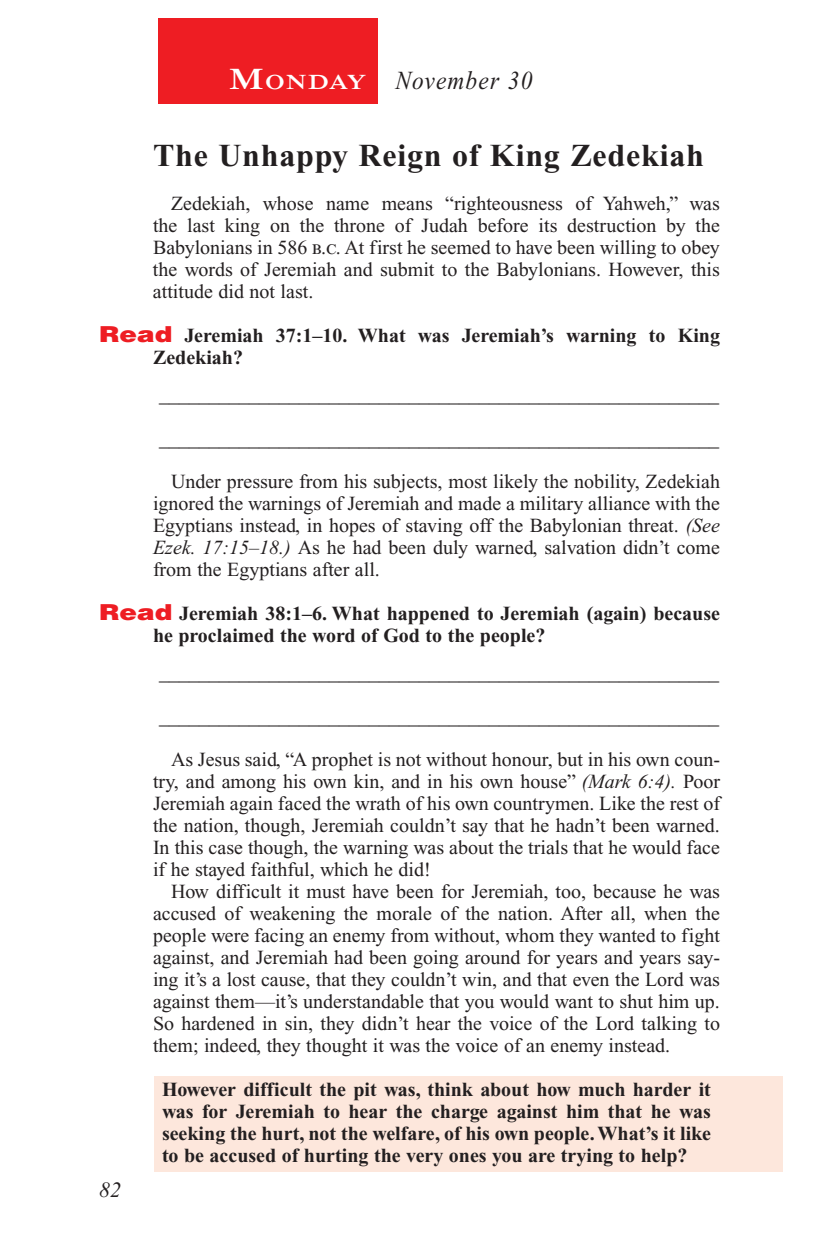
<style>
.page{position:relative;width:819px;height:1260px;background:#fff}
.page>*{position:absolute;margin:0;border:0;box-sizing:border-box;transform-origin:0 0}
.Head{font:700 32px "Times New Roman PS Std";letter-spacing:.025em;color:#231f20}
.Lesson_Dates{font:italic 26px "Times New Roman PS Std";letter-spacing:.05em;color:#231f20;scale:.9 1}
.t1{font:italic 22px "Times New Roman PS Std";color:#231f20}
.Daily_Header{font:600 21px "Times NRMT Std";letter-spacing:.045em;color:#fff;scale:1.1 1}
.Body{font:20px/22px "Times New Roman PS Std";color:#231f20;text-align:justify}
.x-screened_box-text{font:700 20px/22px "Times New Roman PS Std";color:#231f20;text-align:justify}
.Question{font:700 20px/22px "Times New Roman PS Std";color:#231f20}
.Blank_Lines_SB{font:20px "Times New Roman PS Std";color:#231f20}
.Blank_Lines{font:20px "Times New Roman PS Std";color:#231f20}
.s1{font-size:30px}
.s2{font-family:"Helvetica LT Std";font-weight:900;font-size:22px;color:#ee1d23}
.s3{font-style:italic}
</style>
<div class="page">
<div style="left:158px;top:18px;width:220px;height:86px;background:#ee1d23"></div>
<div style="left:155px;top:1076px;width:628px;height:96px;background:#fde7dc"></div>
<p class="Daily_Header" style="left:229px;top:70px;width:127px"><span class="s1">M</span>ONDAY</p>
<p class="Lesson_Dates" style="left:396px;top:66px;width:154px">November 30</p>
<p class="Head" style="left:153px;top:138px;width:553px">The Unhappy Reign of King Zedekiah</p>
<p class="Body" style="left:153px;top:193px;width:568px;text-indent:18px">Zedekiah, whose name means “righteousness of Yahweh,” was the last king on the throne of Judah before its destruction by the Babylonians in 586 b.c. At first he seemed to have been willing to obey the words of Jeremiah and submit to the Babylonians. However, this attitude did not last.</p>
<p class="Question" style="left:153px;top:325px;width:569px;text-indent:-54px"><span class="s2">Read</span> Jeremiah 37:1–10. What was Jeremiah’s warning to King<br>Zedekiah?</p>
<p class="Blank_Lines_SB" style="left:159px;top:385px;width:561px">________________________________________________________</p>
<p class="Blank_Lines" style="left:159px;top:429px;width:561px">________________________________________________________</p>
<p class="Body" style="left:153px;top:471px;width:569px;text-indent:18px">Under pressure from his subjects, most likely the nobility, Zedekiah ignored the warnings of Jeremiah and made a military alliance with the Egyptians instead, in hopes of staving off the Babylonian threat. <span class="s3">(See Ezek. 17:15–18.)</span> As he had been duly warned, salvation didn’t come from the Egyptians after all.</p>
<p class="Question" style="left:153px;top:603px;width:569px;text-indent:-54px"><span class="s2">Read</span> Jeremiah 38:1–6. What happened to Jeremiah (again) because he proclaimed the word of God to the people?</p>
<p class="Blank_Lines_SB" style="left:159px;top:663px;width:561px">________________________________________________________</p>
<p class="t1" style="left:99px;top:1178px;width:23px">82</p>
<p class="Blank_Lines" style="left:159px;top:707px;width:561px">________________________________________________________</p>
<p class="Body" style="left:153px;top:749px;width:569px;text-indent:18px">As Jesus said, “A prophet is not without honour, but in his own coun&shy;try, and among his own kin, and in his own house” <span class="s3">(Mark 6:4).</span> Poor Jeremiah again faced the wrath of his own countrymen. Like the rest of the nation, though, Jeremiah couldn’t say that he hadn’t been warned.<br>In this case though, the warning was about the trials that he would face if he stayed faithful, which he did!</p>
<p class="Body" style="left:153px;top:881px;width:569px;text-indent:18px">How difficult it must have been for Jeremiah, too, because he was accused of weakening the morale of the nation. After all, when the people were facing an enemy from without, whom they wanted to fight against, and Jeremiah had been going around for years and years say&shy;ing it’s a lost cause, that they couldn’t win, and that even the Lord was against them—it’s understandable that you would want to shut him up.<br>So hardened in sin, they didn’t hear the voice of the Lord talking to them; indeed, they thought it was the voice of an enemy instead.</p>
<p class="x-screened_box-text" style="left:162px;top:1079px;width:551px">However difficult the pit was, think about how much harder it was for Jeremiah to hear the charge against him that he was seeking the hurt, not the welfare, of his own people. What’s it like to be accused of hurting the very ones you are trying to help?</p>
</div>
